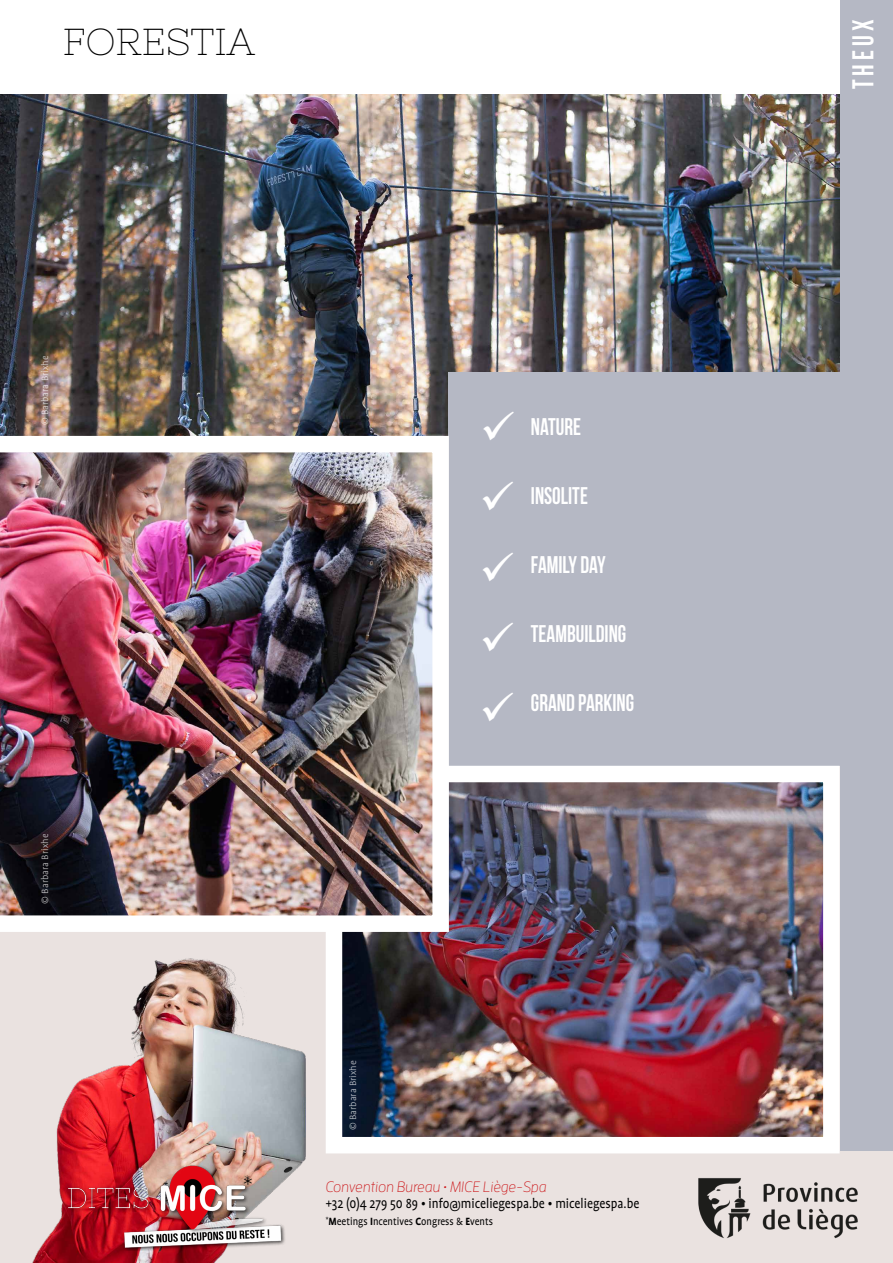
<style>
.page{position:relative;width:893px;height:1263px;background:#fff}
.page>*{position:absolute;margin:0;border:0;box-sizing:border-box;transform-origin:0 0}
.t1{font:37.5px "Nixie One";color:#000}
.t2{font:700 30px "Bebas Neue";letter-spacing:.15em;color:#fff;scale:.9 1}
.t3{font:700 24px "Bebas Neue";color:#fff;scale:.9 1}
.t4{font:24px "Nixie One";color:#000}
.t5{font:15px "Profile OT";color:#000;scale:.9 1}
.t6{font:italic 300 15px "Enzo OT";color:#cd191c}
.t7{font:12px "Profile OT";color:#000;scale:.9 1}
.t8{font:300 10.5px "Profile Pro";color:#fff}
.s1{font-weight:700}
</style>
<div class="page">
<img style="left:0;top:95px;width:841px;height:341px">
<div style="left:448px;top:372px;width:394px;height:394px;background:#b5b8c4"></div>
<div style="left:841px;top:0;width:52px;height:1263px;background:#b5b8c4"></div>
<div style="left:27px;top:1151px;width:866px;height:112px;background:#eae2e0"></div>
<img style="left:1px;top:949px;width:335px;height:314px">
<img style="left:65px;top:1163px;width:221px;height:87px">
<img style="left:673px;top:1153px;width:185px;height:86px">
<img style="left:343px;top:783px;width:480px;height:353px">
<div style="left:326px;top:766px;width:514px;height:387px;border:16px solid #fff"></div>
<img style="left:0;top:436px;width:449px;height:496px">
<h1 class="t1" style="left:63px;top:20px;width:194px">FORESTIA</h1>
<p class="t8" style="left:39px;top:425px;width:71px;rotate:-90deg">© Barbara Brixhe</p>
<p class="t8" style="left:39px;top:903px;width:71px;rotate:-90deg">© Barbara Brixhe</p>
<h3 class="t3" style="left:531px;top:413px;width:57px">NATURE</h3>
<h3 class="t3" style="left:531px;top:482px;width:65px">INSOLITE</h3>
<h3 class="t3" style="left:531px;top:551px;width:84px">FAMILY DAY</h3>
<h3 class="t3" style="left:531px;top:620px;width:108px">TEAMBUILDING</h3>
<h3 class="t3" style="left:531px;top:689px;width:116px">GRAND PARKING</h3>
<h3 class="t4" style="left:242px;top:1172px;width:13px">*</h3>
<p class="t8" style="left:347px;top:1130px;width:71px;rotate:-90deg">© Barbara Brixhe</p>
<p class="t6" style="left:326px;top:1178px;width:223px">Convention Bureau • MICE Liège-Spa</p>
<p class="t5" style="left:326px;top:1195px;width:350px">+32 (0)4 279 50 89 • info@miceliegespa.be • miceliegespa.be</p>
<p class="t7" style="left:326px;top:1214px;width:187px"><sup>*</sup><span class="s1">M</span>eetings <span class="s1">I</span>ncentives <span class="s1">C</span>ongress &amp; <span class="s1">E</span>vents</p>
<h2 class="t2" style="left:847px;top:89px;width:79px;rotate:-90deg">THEUX</h2>
</div>
